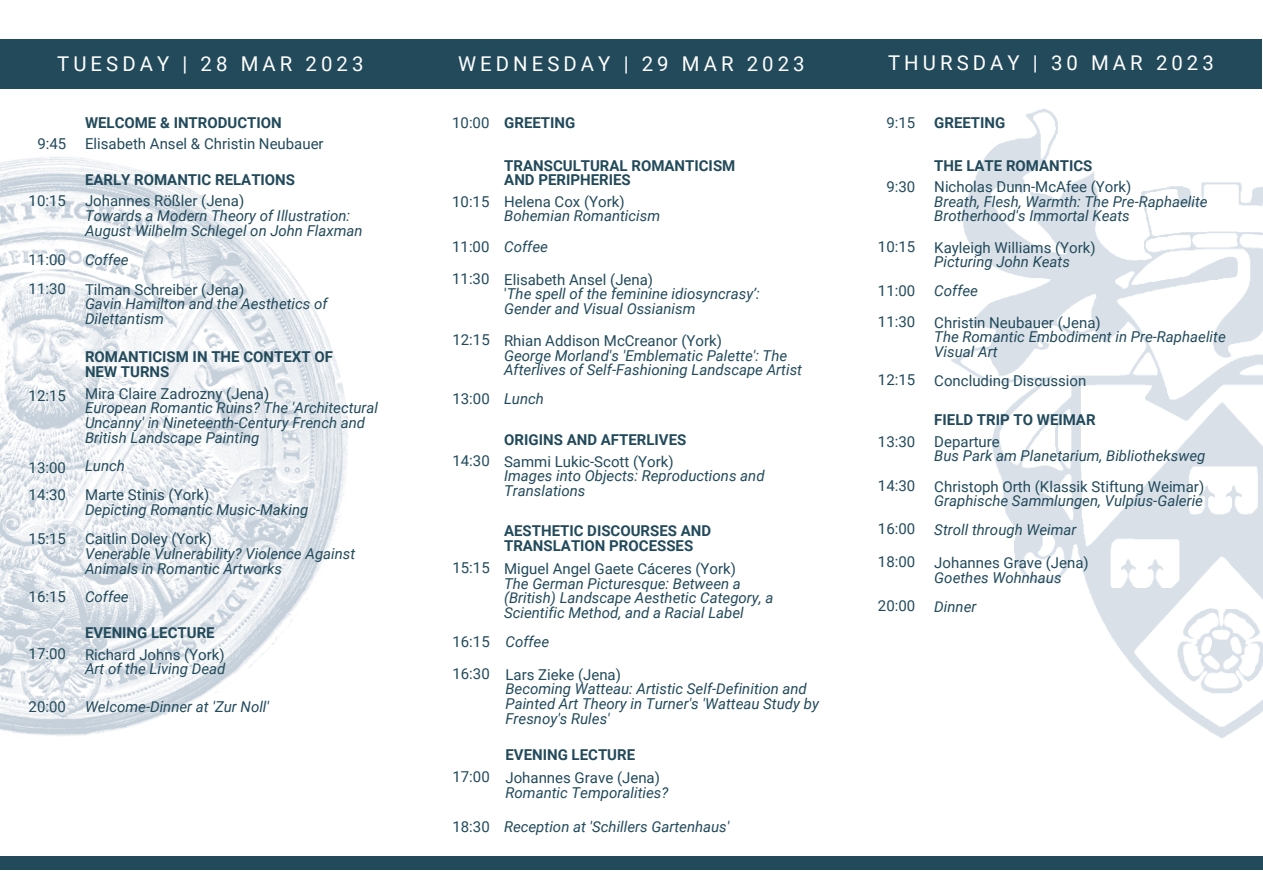
<style>
.page{position:relative;width:1263px;height:894px;background:#fff}
.page>*{position:absolute;margin:0;border:0;box-sizing:border-box;transform-origin:0 0}
.t1{font:20.4px "Roboto";letter-spacing:.2em;color:#fff}
.t2{font:italic 15px/14.5px "Roboto";color:#224a5b}
.t3{font:15px "Roboto";color:#224a5b}
.t4{font:700 15px/14.5px "Roboto";color:#224a5b}
.s1{font-weight:400}
.s2{font-style:normal}
.s3{font-style:italic}
</style>
<div class="page">
<div style="left:0;top:855px;width:1262px;height:14px;background:#224a5b"></div>
<div style="left:0;top:39px;width:1261px;height:50px;background:#224a5b"></div>
<img style="left:0;top:157px;width:348px;height:580px">
<div style="left:317px;top:578px;width:79px;height:75px;background:#fff"></div>
<img style="left:951px;top:109px;width:312px;height:629px">
<h1 class="t1" style="left:57px;top:52px;width:308px">TUESDAY | 28 MAR 2023</h1>
<h1 class="t1" style="left:458px;top:52px;width:348px">WEDNESDAY | 29 MAR 2023</h1>
<h1 class="t1" style="left:888px;top:52px;width:327px">THURSDAY | 30 MAR 2023</h1>
<p class="t3" style="left:38px;top:135px;width:30px">9:45</p>
<p class="t3" style="left:29px;top:192px;width:39px">10:15</p>
<p class="t4" style="left:85px;top:115px;width:198px">WELCOME &amp; INTRODUCTION</p>
<p class="t3" style="left:85px;top:135px;width:240px">Elisabeth Ansel &amp; Christin Neubauer</p>
<p class="t4" style="left:85px;top:173px;width:212px">EARLY ROMANTIC RELATIONS</p>
<p class="t3" style="left:85px;top:192px;width:161px">Johannes Rößler (Jena)</p>
<p class="t2" style="left:85px;top:208px;width:279px">Towards a Modern Theory of Illustration:<br>August Wilhelm Schlegel on John Flaxman</p>
<p class="t3" style="left:29px;top:251px;width:39px">11:00</p>
<p class="t2" style="left:85px;top:253px;width:45px">Coffee</p>
<p class="t3" style="left:29px;top:280px;width:39px">11:30</p>
<p class="t3" style="left:85px;top:281px;width:161px">Tilman Schreiber (Jena)</p>
<p class="t2" style="left:85px;top:297px;width:244px">Gavin Hamilton and the Aesthetics of<br>Dilettantism</p>
<p class="t4" style="left:85px;top:349px;width:249px">ROMANTICISM IN THE CONTEXT OF<br>NEW TURNS</p>
<p class="t3" style="left:29px;top:387px;width:39px">12:15</p>
<p class="t3" style="left:85px;top:385px;width:186px">Mira Claire Zadrozny (Jena)</p>
<p class="t2" style="left:85px;top:401px;width:295px">European Romantic Ruins? The 'Architectural<br>Uncanny' in Nineteenth-Century French and<br>British Landscape Painting</p>
<p class="t3" style="left:29px;top:459px;width:39px">13:00</p>
<p class="t2" style="left:85px;top:458px;width:41px">Lunch</p>
<p class="t3" style="left:29px;top:486px;width:39px">14:30</p>
<p class="t3" style="left:85px;top:486px;width:126px">Marte Stinis (York)</p>
<p class="t2" style="left:85px;top:502px;width:225px">Depicting Romantic Music-Making</p>
<p class="t3" style="left:29px;top:529px;width:39px">15:15</p>
<p class="t3" style="left:85px;top:530px;width:129px">Caitlin Doley (York)</p>
<p class="t2" style="left:85px;top:546px;width:272px">Venerable Vulnerability? Violence Against<br>Animals in Romantic Artworks</p>
<p class="t3" style="left:29px;top:588px;width:39px">16:15</p>
<p class="t2" style="left:85px;top:589px;width:45px">Coffee</p>
<p class="t3" style="left:29px;top:645px;width:39px">17:00</p>
<p class="t4" style="left:85px;top:625px;width:131px">EVENING LECTURE</p>
<p class="t3" style="left:85px;top:645px;width:141px">Richard Johns (York)</p>
<p class="t2" style="left:85px;top:661px;width:142px">Art of the Living Dead</p>
<p class="t3" style="left:29px;top:697px;width:39px">20:00</p>
<p class="t2" style="left:85px;top:699px;width:186px">Welcome-Dinner at 'Zur Noll'</p>
<p class="t4" style="left:452px;top:116px;width:125px"><span class="s1">10:00</span> GREETING</p>
<p class="t4" style="left:504px;top:158px;width:233px">TRANSCULTURAL ROMANTICISM<br>AND PERIPHERIES</p>
<p class="t3" style="left:504px;top:193px;width:122px">Helena Cox (York)</p>
<p class="t2" style="left:504px;top:209px;width:157px">Bohemian Romanticism</p>
<p class="t3" style="left:452px;top:192px;width:39px">10:15</p>
<p class="t2" style="left:452px;top:239px;width:97px"><span class="s2">11:00</span> Coffee</p>
<p class="t3" style="left:452px;top:270px;width:39px">11:30</p>
<p class="t3" style="left:452px;top:331px;width:39px">12:15</p>
<p class="t2" style="left:504px;top:272px;width:257px"><span class="s2">Elisabeth Ansel (Jena)<br>'</span>The spell of the feminine idiosyncrasy’:<br>Gender and Visual Ossianism</p>
<p class="t3" style="left:504px;top:332px;width:219px">Rhian Addison McCreanor (York)</p>
<p class="t2" style="left:504px;top:348px;width:299px">George Morland's 'Emblematic Palette': The<br>Afterlives of Self-Fashioning Landscape Artist</p>
<p class="t3" style="left:452px;top:390px;width:93px">13:00 <span class="s3">Lunch</span></p>
<p class="t3" style="left:452px;top:452px;width:39px">14:30</p>
<p class="t3" style="left:452px;top:558px;width:39px">15:15</p>
<p class="t4" style="left:504px;top:432px;width:184px">ORIGINS AND AFTERLIVES</p>
<p class="t3" style="left:504px;top:452px;width:171px">Sammi Lukic-Scott (York)</p>
<p class="t2" style="left:504px;top:469px;width:262px">Images into Objects: Reproductions and<br>Translations</p>
<p class="t4" style="left:504px;top:524px;width:209px">AESTHETIC DISCOURSES AND<br>TRANSLATION PROCESSES</p>
<p class="t3" style="left:504px;top:560px;width:233px">Miguel Angel Gaete Cáceres (York)</p>
<p class="t2" style="left:504px;top:576px;width:271px">The German Picturesque: Between a (British) Landscape Aesthetic Category, a<br>Scientific Method, and a Racial Label</p>
<p class="t2" style="left:452px;top:634px;width:98px"><span class="s2">16:15</span> Coffee</p>
<p class="t3" style="left:452px;top:664px;width:39px">16:30</p>
<p class="t3" style="left:452px;top:768px;width:39px">17:00</p>
<p class="t3" style="left:505px;top:665px;width:117px">Lars Zieke (Jena)</p>
<p class="t2" style="left:505px;top:681px;width:315px">Becoming Watteau: Artistic Self-Definition and<br>Painted Art Theory in Turner's 'Watteau Study by<br>Fresnoy's Rules'</p>
<p class="t4" style="left:505px;top:747px;width:131px">EVENING LECTURE</p>
<p class="t3" style="left:505px;top:768px;width:156px">Johannes Grave (Jena)</p>
<p class="t2" style="left:505px;top:784px;width:164px">Romantic Temporalities?</p>
<p class="t2" style="left:452px;top:819px;width:278px"><span class="s2">18:30</span> Reception at 'Schillers Gartenhaus'</p>
<p class="t3" style="left:886px;top:114px;width:30px">9:15</p>
<p class="t4" style="left:934px;top:115px;width:73px">GREETING</p>
<p class="t4" style="left:934px;top:158px;width:160px">THE LATE ROMANTICS</p>
<p class="t3" style="left:934px;top:178px;width:199px">Nicholas Dunn-McAfee (York)</p>
<p class="t2" style="left:934px;top:194px;width:275px">Breath, Flesh, Warmth: The Pre-Raphaelite<br>Brotherhood's Immortal Keats</p>
<p class="t3" style="left:934px;top:238px;width:163px">Kayleigh Williams (York)</p>
<p class="t2" style="left:934px;top:255px;width:137px">Picturing John Keats</p>
<p class="t3" style="left:886px;top:178px;width:30px">9:30</p>
<p class="t3" style="left:878px;top:238px;width:39px">10:15</p>
<p class="t3" style="left:878px;top:282px;width:39px">11:00</p>
<p class="t2" style="left:934px;top:284px;width:45px">Coffee</p>
<p class="t3" style="left:878px;top:313px;width:39px">11:30</p>
<p class="t3" style="left:934px;top:314px;width:168px">Christin Neubauer (Jena)</p>
<p class="t2" style="left:934px;top:330px;width:293px">The Romantic Embodiment in Pre-Raphaelite<br>Visual Art</p>
<p class="t3" style="left:878px;top:371px;width:39px">12:15</p>
<p class="t3" style="left:934px;top:371px;width:154px">Concluding Discussion</p>
<p class="t4" style="left:934px;top:412px;width:163px">FIELD TRIP TO WEIMAR</p>
<p class="t3" style="left:878px;top:432px;width:39px">13:30</p>
<p class="t3" style="left:934px;top:433px;width:67px">Departure</p>
<p class="t2" style="left:934px;top:449px;width:273px">Bus Park am Planetarium, Bibliotheksweg</p>
<p class="t3" style="left:878px;top:476px;width:39px">14:30</p>
<p class="t3" style="left:934px;top:477px;width:271px">Christoph Orth (Klassik Stiftung Weimar)</p>
<p class="t2" style="left:934px;top:493px;width:270px">Graphische Sammlungen, Vulpius-Galerie</p>
<p class="t3" style="left:878px;top:520px;width:39px">16:00</p>
<p class="t2" style="left:934px;top:522px;width:144px">Stroll through Weimar</p>
<p class="t3" style="left:878px;top:553px;width:39px">18:00</p>
<p class="t3" style="left:934px;top:554px;width:156px">Johannes Grave (Jena)</p>
<p class="t2" style="left:934px;top:570px;width:129px">Goethes Wohnhaus</p>
<p class="t3" style="left:878px;top:596px;width:39px">20:00</p>
<p class="t2" style="left:934px;top:599px;width:44px">Dinner</p>
</div>
